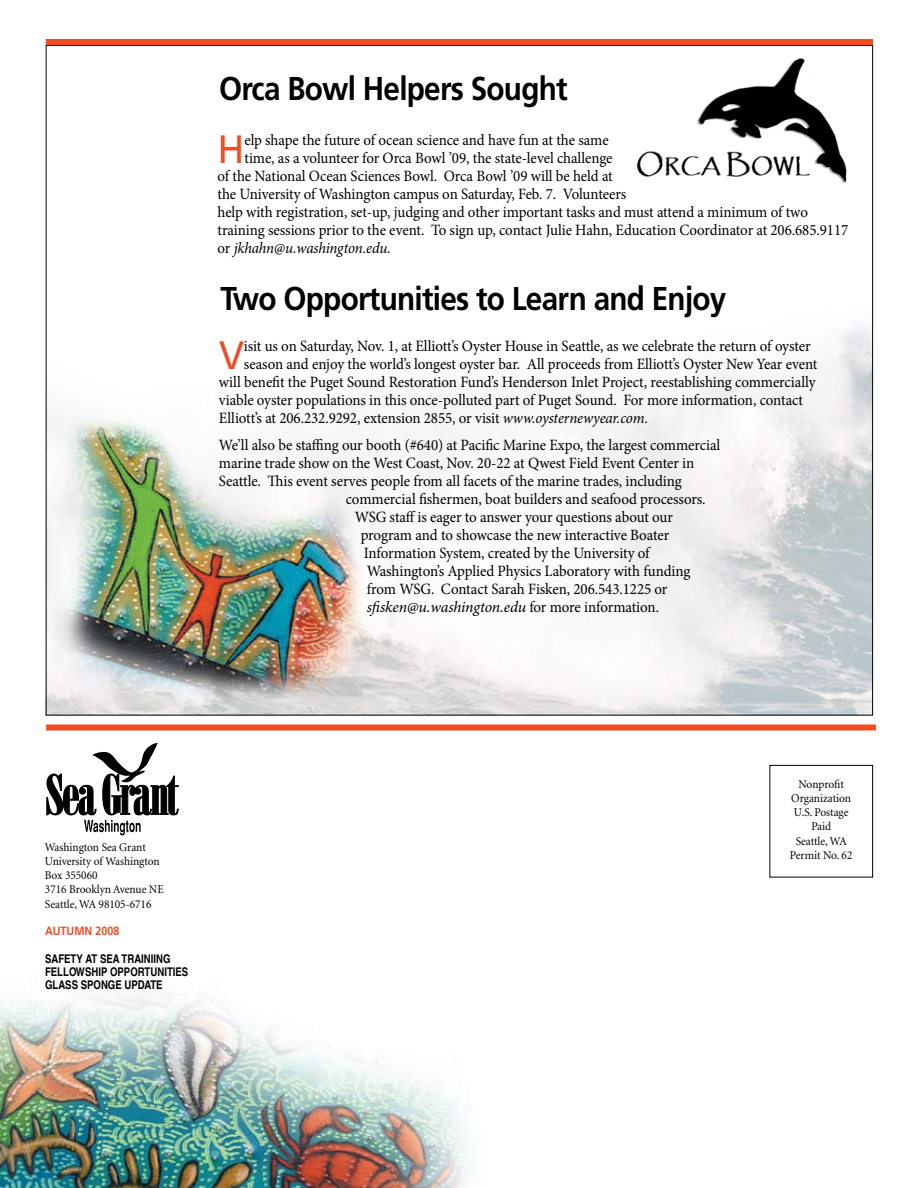
<style>
.page{position:relative;width:918px;height:1188px;background:#fff}
.page>*{position:absolute;margin:0;border:0;box-sizing:border-box;transform-origin:0 0}
.t1{font:39.6px "Frutiger LT Std";color:#f04d27;scale:.95 1}
.t2{font:700 33px "Frutiger LT Std";letter-spacing:-.025em;color:#000;scale:.9 1}
.t3{font:15.75px "Minion Pro";letter-spacing:-.005em;color:#000;scale:.95 1}
.t4{font:italic 15.75px "Minion Pro";letter-spacing:-.015em;color:#000}
.t5{font:italic 15.75px "Minion Pro";letter-spacing:-.015em;color:#000;scale:.95 1}
.t6{font:12px/14.2px "Minion";letter-spacing:-.005em;color:#000;text-align:center;scale:.95 1}
.t7{font:700 12px/12.8px "Helvetica";color:#000;scale:.8 1}
.t8{font:700 12px "Frutiger LT Std";color:#f04d27;scale:.9 1}
.s1{font-style:normal}
.s2{font-style:italic}
</style>
<div class="page">
<img style="left:45px;top:262px;width:826px;height:454px">
<div style="left:46px;top:39px;width:827px;height:6px;background:#f04d27"></div>
<img style="left:0;top:993px;width:471px;height:195px">
<svg style="left:46px;top:743px;width:132px;height:92px"></svg>
<div style="left:770px;top:765px;width:103px;height:113px;border:1px solid #000"></div>
<div style="left:46px;top:724px;width:830px;height:6px;background:#f04d27"></div>
<img style="left:636px;top:58px;width:211px;height:125px">
<img style="left:56px;top:394px;width:314px;height:315px">
<h2 class="t2" style="left:219px;top:69px;width:389px">Orca Bowl Helpers Sought</h2>
<h1 class="t1" style="left:218px;top:126px;width:30px">H</h1>
<p class="t3" style="left:244px;top:129px;width:385px">elp shape the future of ocean science and have fun at the same</p>
<p class="t3" style="left:244px;top:147px;width:389px">time, as a volunteer for Orca Bowl ’09, the state-level challenge</p>
<p class="t3" style="left:217px;top:165px;width:418px">of the National Ocean Sciences Bowl. Orca Bowl ’09 will be held at</p>
<p class="t3" style="left:217px;top:183px;width:432px">the University of Washington campus on Saturday, Feb. 7. Volunteers</p>
<p class="t3" style="left:217px;top:201px;width:623px">help with registration, set-up, judging and other important tasks and must attend a minimum of two</p>
<p class="t3" style="left:217px;top:219px;width:666px">training sessions prior to the event. To sign up, contact Julie Hahn, Education Coordinator at 206.685.9117</p>
<p class="t5" style="left:217px;top:237px;width:184px"><span class="s1">or</span> jkhahn@u.washington.edu<span class="s1">.</span></p>
<h2 class="t2" style="left:220px;top:279px;width:564px">Two Opportunities to Learn and Enjoy</h2>
<h1 class="t1" style="left:219px;top:332px;width:28px">V</h1>
<p class="t3" style="left:244px;top:336px;width:598px">isit us on Saturday, Nov. 1, at Elliott’s Oyster House in Seattle, as we celebrate the return of oyster</p>
<p class="t3" style="left:244px;top:354px;width:605px">season and enjoy the world’s longest oyster bar. All proceeds from Elliott’s Oyster New Year event</p>
<p class="t3" style="left:219px;top:372px;width:630px">will benefit the Puget Sound Restoration Fund’s Henderson Inlet Project, reestablishing commercially</p>
<p class="t3" style="left:219px;top:390px;width:616px">viable oyster populations in this once-polluted part of Puget Sound. For more information, contact</p>
<p class="t3" style="left:219px;top:408px;width:453px">Elliott’s at 206.232.9292, extension 2855, or visit <span class="s2">www.oysternewyear.com</span>.</p>
<p class="t3" style="left:219px;top:435px;width:529px">We’ll also be staffing our booth (#640) at Pacific Marine Expo, the largest commercial</p>
<p class="t3" style="left:219px;top:453px;width:502px">marine trade show on the West Coast, Nov. 20-22 at Qwest Field Event Center in</p>
<p class="t3" style="left:219px;top:471px;width:489px">Seattle. This event serves people from all facets of the marine trades, including</p>
<p class="t3" style="left:346px;top:489px;width:380px">commercial fishermen, boat builders and seafood processors.</p>
<p class="t3" style="left:355px;top:507px;width:337px">WSG staff is eager to answer your questions about our</p>
<p class="t3" style="left:361px;top:525px;width:326px">program and to showcase the new interactive Boater</p>
<p class="t3" style="left:364px;top:543px;width:302px">Information System, created by the University of</p>
<p class="t3" style="left:367px;top:561px;width:342px">Washington’s Applied Physics Laboratory with funding</p>
<p class="t3" style="left:367px;top:579px;width:318px">from WSG. Contact Sarah Fisken, 206.543.1225 or</p>
<p class="t4" style="left:367px;top:597px;width:294px">sfisken@u.washington.edu <span class="s1">for more information.</span></p>
<p class="t6" style="left:45px;top:840px;width:126px;text-align:left">Washington Sea Grant<br>University of Washington<br>Box 355060<br>3716 Brooklyn Avenue NE<br>Seattle, WA 98105-6716</p>
<p class="t8" style="left:45px;top:924px;width:84px">AUTUMN 2008</p>
<p class="t7" style="left:45px;top:952px;width:181px">SAFETY AT SEA TRAINIING<br>FELLOWSHIP OPPORTUNITIES<br>GLASS SPONGE UPDATE</p>
<p class="t6" style="left:790px;top:777px;width:67px">Nonprofit<br>Organization<br>U.S. Postage<br>Paid<br>Seattle, WA<br>Permit No. 62</p>
</div>
